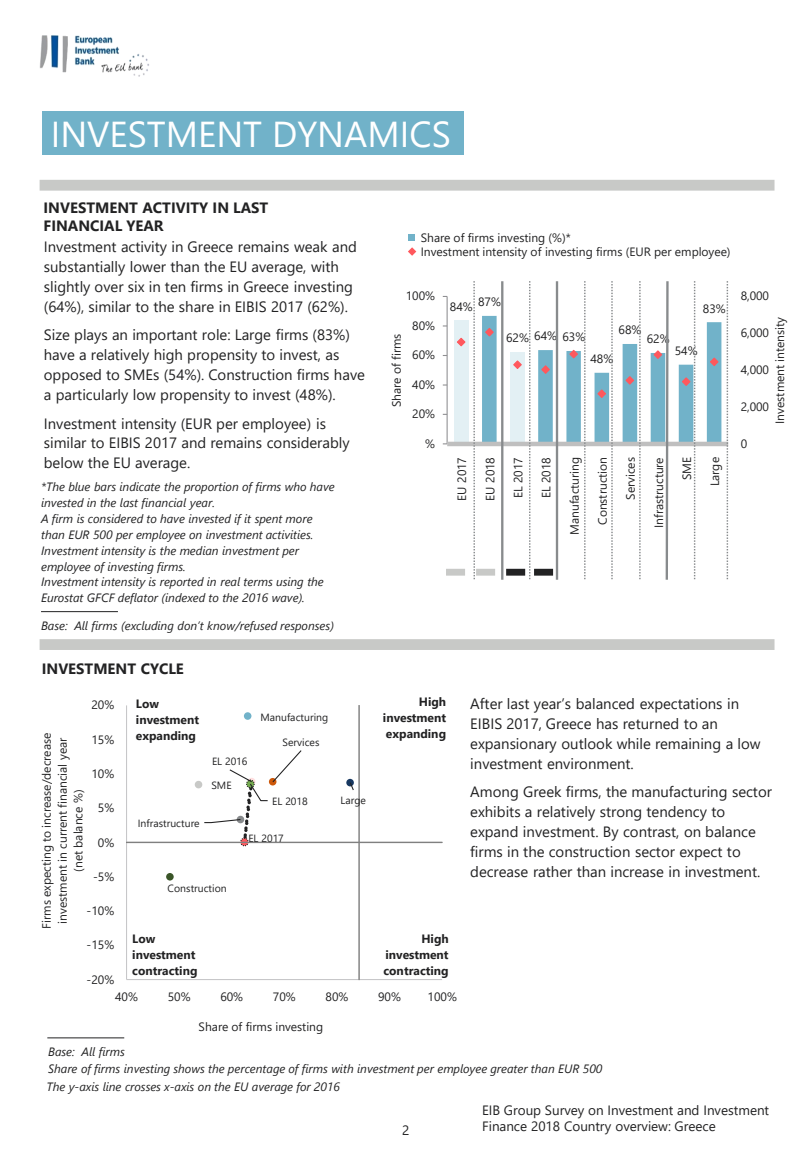
<style>
.page{position:relative;width:810px;height:1170px;background:#fff}
.page>*{position:absolute;margin:0;border:0;box-sizing:border-box;transform-origin:0 0}
.t1{font:36px "Segoe UI";color:#fff}
.t2{font:15px/19.8px "Segoe UI";color:#222223}
.t3{font:700 15px/18px "Segoe UI";color:#222223}
.t4{font:13.5px/15.3px "Segoe UI";color:#222223}
.t5{font:12.15px "Segoe UI";color:#222223}
.t6{font:italic 12px/15.9px "Segoe UI";color:#222223}
.t7{font:12px/15.9px "Segoe UI";color:#222223;text-align:center}
.t8{font:700 12px/15.9px "Segoe UI";color:#222223}
.t9{font:10.5px "Segoe UI";color:#222223}
</style>
<div class="page">
<img style="left:39px;top:35px;width:110px;height:42px">
<div style="left:454px;top:320px;width:15px;height:124px;background:#e3f0f4"></div>
<hr style="left:447px;top:296px;width:1px;height:148px;background:#8f8f92">
<hr style="left:447px;top:442px;width:281px;height:4px;background:#bfbfbf">
<svg style="left:457px;top:337px;width:9px;height:10px"></svg>
<svg style="left:727px;top:281px;width:1px;height:299px"></svg>
<svg style="left:473px;top:281px;width:2px;height:299px"></svg>
<svg style="left:482px;top:281px;width:239px;height:299px"></svg>
<div style="left:42px;top:111px;width:422px;height:44px;background:#71b2c9"></div>
<div style="left:40px;top:180px;width:735px;height:11px;background:#c8c9c7"></div>
<svg style="left:408px;top:247px;width:8px;height:9px"></svg>
<div style="left:408px;top:234px;width:7px;height:7px;background:#71b2c9"></div>
<div style="left:534px;top:569px;width:19px;height:7px;background:#222223"></div>
<div style="left:506px;top:569px;width:19px;height:7px;background:#222223"></div>
<div style="left:476px;top:569px;width:19px;height:7px;background:#c8c9c7"></div>
<div style="left:446px;top:569px;width:19px;height:7px;background:#c8c9c7"></div>
<div style="left:40px;top:639px;width:735px;height:11px;background:#c8c9c7"></div>
<hr style="left:41px;top:611px;width:77px;height:1px;background:#222223">
<hr style="left:126px;top:705px;width:1px;height:275px;background:#c7c7c9">
<hr style="left:127px;top:979px;width:315px;height:1px;background:#c7c7c9">
<div style="left:244px;top:712px;width:7px;height:8px;background:#71b2c9;border-radius:50%"></div>
<div style="left:346px;top:779px;width:8px;height:7px;background:#173861;border-radius:50%"></div>
<div style="left:195px;top:781px;width:7px;height:7px;background:#c8c9c7;border-radius:50%"></div>
<div style="left:166px;top:873px;width:8px;height:8px;background:#3a5528;border-radius:50%"></div>
<hr style="left:358px;top:705px;width:2px;height:275px;background:#808080">
<hr style="left:127px;top:842px;width:315px;height:1px;background:#808080">
<svg style="left:349px;top:781px;width:5px;height:9px"></svg>
<svg style="left:203px;top:750px;width:100px;height:96px"></svg>
<hr style="left:47px;top:1038px;width:77px;height:1px;background:#222223">
<p class="t1" style="left:51px;top:108px;width:402px">INVESTMENT DYNAMICS</p>
<p class="t3" style="left:44px;top:198px;width:226px">INVESTMENT ACTIVITY IN LAST<br>FINANCIAL YEAR</p>
<p class="t2" style="left:44px;top:236px;width:315px">Investment activity in Greece remains weak and substantially lower than the EU average, with slightly over six in ten firms in Greece investing (64%), similar to the share in EIBIS 2017 (62%).</p>
<p class="t2" style="left:44px;top:324px;width:323px">Size plays an important role: Large firms (83%) have a relatively high propensity to invest, as opposed to SMEs (54%). Construction firms have a particularly low propensity to invest (48%).</p>
<p class="t2" style="left:44px;top:412px;width:307px">Investment intensity (EUR per employee) is similar to EIBIS 2017 and remains considerably below the EU average.</p>
<p class="t6" style="left:41px;top:478px;width:295px">*The blue bars indicate the proportion of firms who have invested in the last financial year.</p>
<p class="t6" style="left:41px;top:510px;width:274px">A firm is considered to have invested if it spent more than EUR 500 per employee on investment activities.</p>
<p class="t6" style="left:41px;top:542px;width:259px">Investment intensity is the median investment per employee of investing firms.</p>
<p class="t6" style="left:41px;top:573px;width:284px">Investment intensity is reported in real terms using the<br>Eurostat GFCF deflator (indexed to the 2016 wave).</p>
<p class="t6" style="left:41px;top:617px;width:294px">Base: All firms (excluding don’t know/refused responses)</p>
<p class="t3" style="left:42px;top:659px;width:144px">INVESTMENT CYCLE</p>
<p class="t7" style="left:421px;top:229px;width:152px">Share of firms investing (%)*</p>
<p class="t7" style="left:421px;top:243px;width:311px">Investment intensity of investing firms (EUR per employee)</p>
<p class="t7" style="left:406px;top:287px;width:31px">100%</p>
<p class="t7" style="left:450px;top:297px;width:24px">84%</p>
<p class="t7" style="left:478px;top:293px;width:24px">87%</p>
<p class="t7" style="left:703px;top:299px;width:24px">83%</p>
<p class="t7" style="left:741px;top:287px;width:30px">8,000</p>
<p class="t7" style="left:388px;top:407px;width:75px;rotate:-90deg">Share of firms</p>
<p class="t7" style="left:412px;top:317px;width:24px">80%</p>
<p class="t7" style="left:412px;top:346px;width:24px">60%</p>
<p class="t7" style="left:412px;top:376px;width:24px">40%</p>
<p class="t7" style="left:412px;top:405px;width:24px">20%</p>
<p class="t7" style="left:506px;top:329px;width:24px">62%</p>
<p class="t7" style="left:534px;top:328px;width:52px">64% 63%</p>
<p class="t7" style="left:619px;top:321px;width:24px">68%</p>
<p class="t7" style="left:647px;top:330px;width:24px">62%</p>
<p class="t7" style="left:590px;top:350px;width:24px">48%</p>
<p class="t7" style="left:675px;top:342px;width:24px">54%</p>
<p class="t7" style="left:771px;top:424px;width:108px;rotate:-90deg">Investment intensity</p>
<p class="t7" style="left:741px;top:324px;width:30px">6,000</p>
<p class="t7" style="left:741px;top:361px;width:30px">4,000</p>
<p class="t7" style="left:741px;top:398px;width:30px">2,000</p>
<p class="t7" style="left:425px;top:435px;width:11px">%</p>
<p class="t7" style="left:741px;top:435px;width:8px">0</p>
<p class="t7" style="left:453px;top:501px;width:45px;rotate:-90deg">EU 2017</p>
<p class="t7" style="left:481px;top:501px;width:45px;rotate:-90deg">EU 2018</p>
<p class="t7" style="left:509px;top:498px;width:42px;rotate:-90deg">EL 2017</p>
<p class="t7" style="left:537px;top:498px;width:42px;rotate:-90deg">EL 2018</p>
<p class="t7" style="left:566px;top:535px;width:79px;rotate:-90deg">Manufacturing</p>
<p class="t7" style="left:594px;top:525px;width:69px;rotate:-90deg">Construction</p>
<p class="t5" style="left:622px;top:500px;width:44px;rotate:-90deg">Services</p>
<p class="t7" style="left:650px;top:528px;width:72px;rotate:-90deg">Infrastructure</p>
<p class="t7" style="left:678px;top:480px;width:25px;rotate:-90deg">SME</p>
<p class="t7" style="left:706px;top:486px;width:31px;rotate:-90deg">Large</p>
<p class="t7" style="left:91px;top:696px;width:24px">20%</p>
<p class="t7" style="left:38px;top:929px;width:197px;rotate:-90deg">Firms expecting to increase/decrease investment in current financial year (net balance %)</p>
<p class="t7" style="left:91px;top:731px;width:24px">15%</p>
<p class="t7" style="left:91px;top:765px;width:24px">10%</p>
<p class="t7" style="left:98px;top:799px;width:18px">5%</p>
<p class="t7" style="left:98px;top:833px;width:18px">0%</p>
<p class="t7" style="left:93px;top:868px;width:23px">-5%</p>
<p class="t7" style="left:87px;top:902px;width:29px">-10%</p>
<p class="t7" style="left:87px;top:936px;width:29px">-15%</p>
<p class="t7" style="left:87px;top:971px;width:29px">-20%</p>
<p class="t8" style="left:136px;top:695px;width:65px">Low investment expanding</p>
<p class="t8" style="left:383px;top:693px;width:65px;text-align:justify;text-indent:36px">High investment expanding</p>
<p class="t9" style="left:260px;top:709px;width:69px">Manufacturing</p>
<p class="t9" style="left:283px;top:735px;width:38px">Services</p>
<p class="t9" style="left:212px;top:754px;width:37px">EL 2016</p>
<p class="t9" style="left:138px;top:816px;width:63px">Infrastructure</p>
<p class="t9" style="left:211px;top:778px;width:22px">SME</p>
<p class="t9" style="left:168px;top:880px;width:61px">Construction</p>
<p class="t9" style="left:272px;top:794px;width:37px">EL 2018</p>
<p class="t9" style="left:248px;top:831px;width:37px">EL 2017</p>
<p class="t9" style="left:340px;top:792px;width:27px">Large</p>
<p class="t8" style="left:132px;top:930px;width:67px">Low investment contracting</p>
<p class="t8" style="left:384px;top:930px;width:67px;text-align:justify;text-indent:38px">High investment contracting</p>
<p class="t7" style="left:115px;top:988px;width:24px">40%</p>
<p class="t7" style="left:168px;top:988px;width:24px">50%</p>
<p class="t7" style="left:220px;top:988px;width:24px">60%</p>
<p class="t7" style="left:273px;top:988px;width:24px">70%</p>
<p class="t7" style="left:326px;top:988px;width:24px">80%</p>
<p class="t7" style="left:378px;top:988px;width:24px">90%</p>
<p class="t7" style="left:428px;top:988px;width:31px">100%</p>
<p class="t7" style="left:199px;top:1018px;width:126px">Share of firms investing</p>
<p class="t2" style="left:470px;top:693px;width:292px">After last year’s balanced expectations in EIBIS 2017, Greece has returned to an expansionary outlook while remaining a low investment environment.</p>
<p class="t2" style="left:470px;top:781px;width:303px">Among Greek firms, the manufacturing sector exhibits a relatively strong tendency to expand investment. By contrast, on balance firms in the construction sector expect to decrease rather than increase in investment.</p>
<p class="t6" style="left:48px;top:1043px;width:78px">Base: All firms</p>
<p class="t6" style="left:48px;top:1060px;width:556px">Share of firms investing shows the percentage of firms with investment per employee greater than EUR 500</p>
<p class="t6" style="left:47px;top:1078px;width:295px">The y-axis line crosses x-axis on the EU average for 2016</p>
<p class="t4" style="left:402px;top:1122px;width:9px">2</p>
<p class="t4" style="left:482px;top:1102px;width:289px">EIB Group Survey on Investment and Investment<br>Finance 2018 Country overview: Greece</p>
</div>
